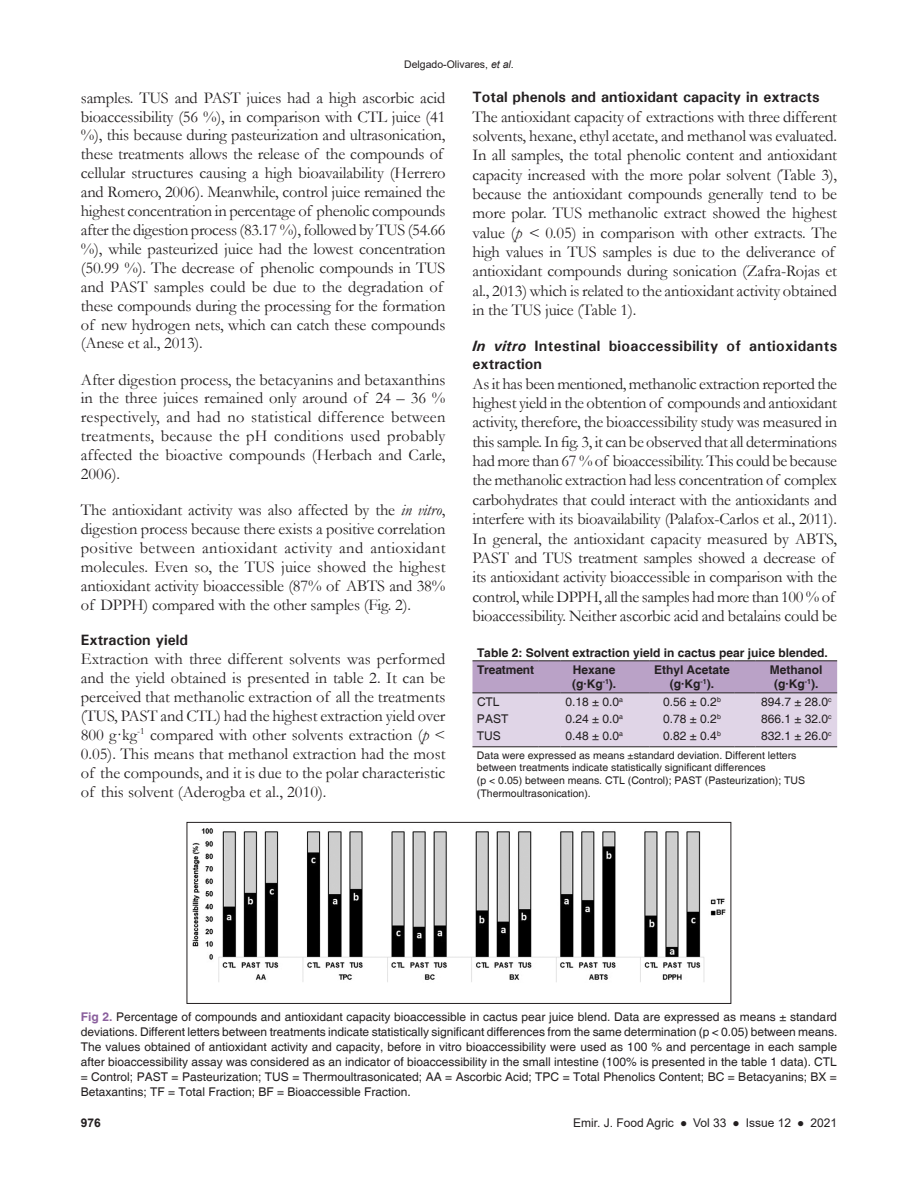
<style>
.page{position:relative;width:918px;height:1188px;background:#fff}
.page>*{position:absolute;margin:0;border:0;box-sizing:border-box;transform-origin:0 0}
.TX{font:16.5px/18.9px "Garamond";letter-spacing:-.01em;color:#231f20}
.t1{font:700 15px "Univers";color:#231f20}
.t2{font:700 15px/18.6px "Univers";letter-spacing:.02em;color:#231f20}
.FGC{font:12px/15px "Helvetica";color:#231f20;text-align:justify}
.TB{font:12px "Helvetica";color:#231f20}
.TCH{font:700 12px "Helvetica";color:#231f20}
.TT{font:700 12px "Helvetica";color:#231f20}
.t3{font:12px "Arial";color:#231f20}
.TBL{font:12px "Helvetica";color:#231f20}
.t4{font:700 12px "Arial";color:#231f20}
.TFN{font:10.5px/12.6px "Helvetica";color:#231f20}
.t5{font:10.5px "Arial";color:#231f20}
.s1{font-style:italic}
.s2{font-weight:700;color:#8a5f9d}
</style>
<div class="page">
<svg style="left:472px;top:660px;width:365px;height:87px;background:#cdbdd5"></svg>
<hr style="left:755px;top:660px;width:82px;height:1px;background:#231f20">
<img style="left:192px;top:828px;width:534px;height:154px">
<div style="left:187px;top:822px;width:544px;height:182px;border:1px solid #231f20"></div>
<p class="t5" style="left:404px;top:57px;width:111px">Delgado-Olivares, <span class="s1">et al</span>.</p>
<p class="TX" style="left:81px;top:88px;width:366px">samples. TUS and PAST juices had a high ascorbic acid bioaccessibility (56 %), in comparison with CTL juice (41 %), this because during pasteurization and ultrasonication, these treatments allows the release of the compounds of cellular structures causing a high bioavailability (Herrero and Romero, 2006). Meanwhile, control juice remained the highest concentration in percentage of phenolic compounds after the digestion process (83.17 %), followed by TUS (54.66 %), while pasteurized juice had the lowest concentration (50.99 %). The decrease of phenolic compounds in TUS and PAST samples could be due to the degradation of these compounds during the processing for the formation of new hydrogen nets, which can catch these compounds (Anese et al., 2013).</p>
<p class="TX" style="left:81px;top:370px;width:366px;text-align:justify">After digestion process, the betacyanins and betaxanthins in the three juices remained only around of 24 – 36 % respectively, and had no statistical difference between treatments, because the pH conditions used probably affected the bioactive compounds (Herbach and Carle, 2006).</p>
<p class="TX" style="left:81px;top:500px;width:366px;text-align:justify">The antioxidant activity was also affected by the <span class="s1">in vitro</span>, digestion process because there exists a positive correlation positive between antioxidant activity and antioxidant molecules. Even so, the TUS juice showed the highest antioxidant activity bioaccessible (87% of ABTS and 38% of DPPH) compared with the other samples (Fig. 2).</p>
<h2 class="t1" style="left:81px;top:631px;width:109px">Extraction yield</h2>
<p class="TX" style="left:81px;top:649px;width:366px;text-align:justify">Extraction with three different solvents was performed and the yield obtained is presented in table 2. It can be perceived that methanolic extraction of all the treatments (TUS, PAST and CTL) had the highest extraction yield over 800 g·kg<sup>-1</sup> compared with other solvents extraction (<span class="s1">p</span> &lt; 0.05). This means that methanol extraction had the most of the compounds, and it is due to the polar characteristic of this solvent (Aderogba et al., 2010).</p>
<h2 class="t1" style="left:472px;top:87px;width:349px">Total phenols and antioxidant capacity in extracts</h2>
<p class="TX" style="left:472px;top:106px;width:366px;line-height:19.4px">The antioxidant capacity of extractions with three different solvents, hexane, ethyl acetate, and methanol was evaluated.<br>In all samples, the total phenolic content and antioxidant capacity increased with the more polar solvent (Table 3), because the antioxidant compounds generally tend to be more polar. TUS methanolic extract showed the highest value (<span class="s1">p &lt;</span> 0.05) in comparison with other extracts. The high values in TUS samples is due to the deliverance of antioxidant compounds during sonication (Zafra-Rojas et al., 2013) which is related to the antioxidant activity obtained in the TUS juice (Table 1).</p>
<h2 class="t2" style="left:472px;top:336px;width:366px"><span class="s1">In vitro</span> Intestinal bioaccessibility of antioxidants extraction</h2>
<p class="TX" style="left:472px;top:373px;width:366px;line-height:19.4px">As it has been mentioned, methanolic extraction reported the highest yield in the obtention of compounds and antioxidant activity, therefore, the bioaccessibility study was measured in this sample. In fig. 3, it can be observed that all determinations had more than 67 % of bioaccessibility. This could be because the methanolic extraction had less concentration of complex carbohydrates that could interact with the antioxidants and interfere with its bioavailability (Palafox-Carlos et al., 2011).<br>In general, the antioxidant capacity measured by ABTS, PAST and TUS treatment samples showed a decrease of its antioxidant activity bioaccessible in comparison with the control, while DPPH, all the samples had more than 100 % of bioaccessibility. Neither ascorbic acid and betalains could be</p>
<p class="TT" style="left:477px;top:645px;width:352px">Table 2: Solvent extraction yield in cactus pear juice blended.</p>
<p class="TCH" style="left:477px;top:662px;width:59px">Treatment</p>
<p class="TCH" style="left:573px;top:662px;width:44px">Hexane</p>
<p class="TCH" style="left:572px;top:677px;width:46px">(g·Kg<sup>-1</sup>).</p>
<p class="TCH" style="left:654px;top:662px;width:77px">Ethyl Acetate</p>
<p class="TCH" style="left:670px;top:677px;width:46px">(g·Kg<sup>-1</sup>).</p>
<p class="TCH" style="left:770px;top:662px;width:54px">Methanol</p>
<p class="TCH" style="left:774px;top:677px;width:46px">(g·Kg<sup>-1</sup>).</p>
<p class="TB" style="left:477px;top:695px;width:24px">CTL</p>
<p class="TB" style="left:565px;top:695px;width:59px">0.18 ± 0.0<sup>a</sup></p>
<p class="TB" style="left:663px;top:695px;width:59px">0.56 ± 0.2<sup>b</sup></p>
<p class="TB" style="left:761px;top:695px;width:72px">894.7 ± 28.0<sup>c</sup></p>
<p class="TB" style="left:477px;top:712px;width:33px">PAST</p>
<p class="TB" style="left:565px;top:712px;width:59px">0.24 ± 0.0<sup>a</sup></p>
<p class="TB" style="left:663px;top:712px;width:59px">0.78 ± 0.2<sup>b</sup></p>
<p class="TB" style="left:761px;top:712px;width:72px">866.1 ± 32.0<sup>c</sup></p>
<p class="TBL" style="left:477px;top:729px;width:25px">TUS</p>
<p class="TBL" style="left:565px;top:729px;width:59px">0.48 ± 0.0<sup>a</sup></p>
<p class="TBL" style="left:663px;top:729px;width:59px">0.82 ± 0.4<sup>b</sup></p>
<p class="TBL" style="left:761px;top:729px;width:72px">832.1 ± 26.0<sup>c</sup></p>
<p class="TFN" style="left:477px;top:749px;width:330px">Data were expressed as means ±standard deviation. Different letters between treatments indicate statistically significant differences<br>(p &lt; 0.05) between means. CTL (Control); PAST (Pasteurization); TUS (Thermoultrasonication).</p>
<p class="FGC" style="left:81px;top:1010px;width:758px"><span class="s2">Fig 2.</span> Percentage of compounds and antioxidant capacity bioaccessible in cactus pear juice blend. Data are expressed as means ± standard deviations. Different letters between treatments indicate statistically significant differences from the same determination (p &lt; 0.05) between means.<br>The values obtained of antioxidant activity and capacity, before in vitro bioaccessibility were used as 100 % and percentage in each sample after bioaccessibility assay was considered as an indicator of bioaccessibility in the small intestine (100% is presented in the table 1 data). CTL = Control; PAST = Pasteurization; TUS = Thermoultrasonicated; AA = Ascorbic Acid; TPC = Total Phenolics Content; BC = Betacyanins; BX = Betaxantins; TF = Total Fraction; BF = Bioaccessible Fraction.</p>
<p class="t4" style="left:81px;top:1115px;width:22px">976</p>
<p class="t3" style="left:573px;top:1115px;width:265px">Emir. J. Food Agric ● Vol 33 ● Issue 12 ● 2021</p>
</div>
